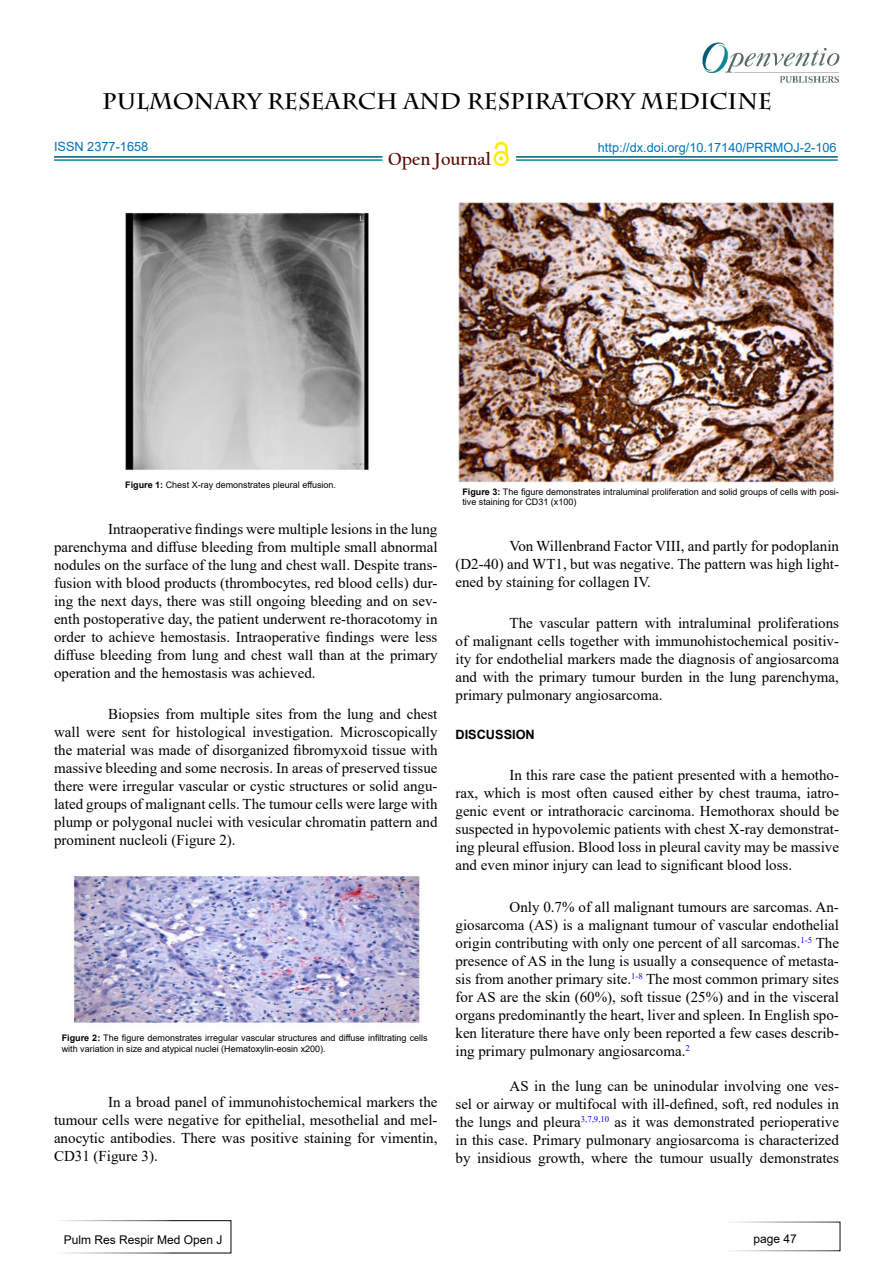
<style>
.page{position:relative;width:893px;height:1263px;background:#fff}
.page>*{position:absolute;margin:0;border:0;box-sizing:border-box;transform-origin:0 0}
.t1{font:700 22.5px "Charlemagne Std";color:#000}
.t2{font:700 18.15px "Californian FB";color:#580b05}
.t3{font:15px/18px "Times New Roman";color:#000;text-align:justify}
.t4{font:12.75px "Arial";color:#0072bc}
.t5{font:700 12.75px "Arial";color:#000}
.t6{font:12px "Arial";color:#000}
.t7{font:9px/10.8px "Arial";color:#000}
.s1{font-weight:700}
</style>
<div class="page">
<hr style="left:54px;top:156px;width:328px;height:2px;background:#015d75">
<hr style="left:54px;top:159px;width:328px;height:2px;background:#0a8b93">
<hr style="left:516px;top:156px;width:322px;height:2px;background:#015d75">
<hr style="left:516px;top:159px;width:322px;height:2px;background:#0a8b93">
<svg style="left:493px;top:151px;width:16px;height:15px"></svg>
<div style="left:496px;top:153px;width:10px;height:11px;background:#fff;border-radius:50%"></div>
<svg style="left:495px;top:141px;width:13px;height:20px"></svg>
<div style="left:55px;top:1220px;width:176px;height:33px;border:1px solid #fff"></div>
<div style="left:724px;top:1222px;width:116px;height:29px;border:1px solid #fff"></div>
<img style="left:702px;top:42px;width:138px;height:41px">
<img style="left:125px;top:212px;width:244px;height:259px">
<img style="left:457px;top:200px;width:378px;height:284px">
<img style="left:73px;top:875px;width:347px;height:148px">
<h1 class="t1" style="left:102px;top:88px;width:671px">PULMONARY RESEARCH AND RESPIRATORY MEDICINE</h1>
<p class="t4" style="left:54px;top:138px;width:96px">ISSN 2377-1658</p>
<p class="t2" style="left:388px;top:148px;width:104px">Open Journal</p>
<p class="t4" style="left:598px;top:139px;width:240px">http://dx.doi.org/10.17140/PRRMOJ-2-106</p>
<p class="t7" style="left:125px;top:479px;width:212px"><span class="s1">Figure 1:</span> Chest X-ray demonstrates pleural effusion.</p>
<p class="t7" style="left:462px;top:486px;width:378px"><span class="s1">Figure 3:</span> The figure demonstrates intraluminal proliferation and solid groups of cells with posi&shy;tive staining for CD31 (x100)</p>
<p class="t3" style="left:54px;top:520px;width:385px;text-indent:54px">Intraoperative findings were multiple lesions in the lung parenchyma and diffuse bleeding from multiple small abnormal nodules on the surface of the lung and chest wall. Despite trans&shy;fusion with blood products (thrombocytes, red blood cells) dur&shy;ing the next days, there was still ongoing bleeding and on sev&shy;enth postoperative day, the patient underwent re-thoracotomy in order to achieve hemostasis. Intraoperative findings were less diffuse bleeding from lung and chest wall than at the primary operation and the hemostasis was achieved.</p>
<p class="t3" style="left:54px;top:704px;width:385px;text-indent:54px">Biopsies from multiple sites from the lung and chest wall were sent for histological investigation. Microscopically the material was made of disorganized fibromyxoid tissue with massive bleeding and some necrosis. In areas of preserved tissue there were irregular vascular or cystic structures or solid angu&shy;lated groups of malignant cells. The tumour cells were large with plump or polygonal nuclei with vesicular chromatin pattern and prominent nucleoli (Figure 2).</p>
<p class="t7" style="left:62px;top:1032px;width:367px"><span class="s1">Figure 2:</span> The figure demonstrates irregular vascular structures and diffuse infiltrating cells with variation in size and atypical nuclei (Hematoxylin-eosin x200).</p>
<p class="t3" style="left:54px;top:1093px;width:385px;text-indent:54px">In a broad panel of immunohistochemical markers the tumour cells were negative for epithelial, mesothelial and mel&shy;anocytic antibodies. There was positive staining for vimentin, CD31 (Figure 3).</p>
<p class="t3" style="left:455px;top:536px;width:385px;text-indent:54px">Von Willenbrand Factor VIII, and partly for podoplanin (D2-40) and WT1, but was negative. The pattern was high light&shy;ened by staining for collagen IV.</p>
<p class="t3" style="left:455px;top:613px;width:385px;text-indent:54px">The vascular pattern with intraluminal proliferations of malignant cells together with immunohistochemical positiv&shy;ity for endothelial markers made the diagnosis of angiosarcoma and with the primary tumour burden in the lung parenchyma, primary pulmonary angiosarcoma.</p>
<p class="t5" style="left:455px;top:725px;width:81px">DISCUSSION</p>
<p class="t3" style="left:455px;top:766px;width:385px;text-indent:54px">In this rare case the patient presented with a hemotho&shy;rax, which is most often caused either by chest trauma, iatro&shy;genic event or intrathoracic carcinoma. Hemothorax should be suspected in hypovolemic patients with chest X-ray demonstrat&shy;ing pleural effusion. Blood loss in pleural cavity may be massive and even minor injury can lead to significant blood loss.</p>
<p class="t3" style="left:455px;top:897px;width:385px;text-indent:54px">Only 0.7% of all malignant tumours are sarcomas. An&shy;giosarcoma (AS) is a malignant tumour of vascular endothelial origin contributing with only one percent of all sarcomas.<sup>1-5</sup> The presence of AS in the lung is usually a consequence of metasta&shy;sis from another primary site.<sup>1-8</sup> The most common primary sites for AS are the skin (60%), soft tissue (25%) and in the visceral organs predominantly the heart, liver and spleen. In English spo&shy;ken literature there have only been reported a few cases describ&shy;ing primary pulmonary angiosarcoma.<sup>2</sup></p>
<p class="t3" style="left:455px;top:1077px;width:385px;text-indent:54px">AS in the lung can be uninodular involving one ves&shy;sel or airway or multifocal with ill-defined, soft, red nodules in the lungs and pleura<sup>3,7,9,10</sup> as it was demonstrated perioperative in this case. Primary pulmonary angiosarcoma is characterized by insidious growth, where the tumour usually demonstrates</p>
<p class="t6" style="left:64px;top:1232px;width:160px">Pulm Res Respir Med Open J</p>
<p class="t6" style="left:753px;top:1230px;width:45px">page 47</p>
</div>
